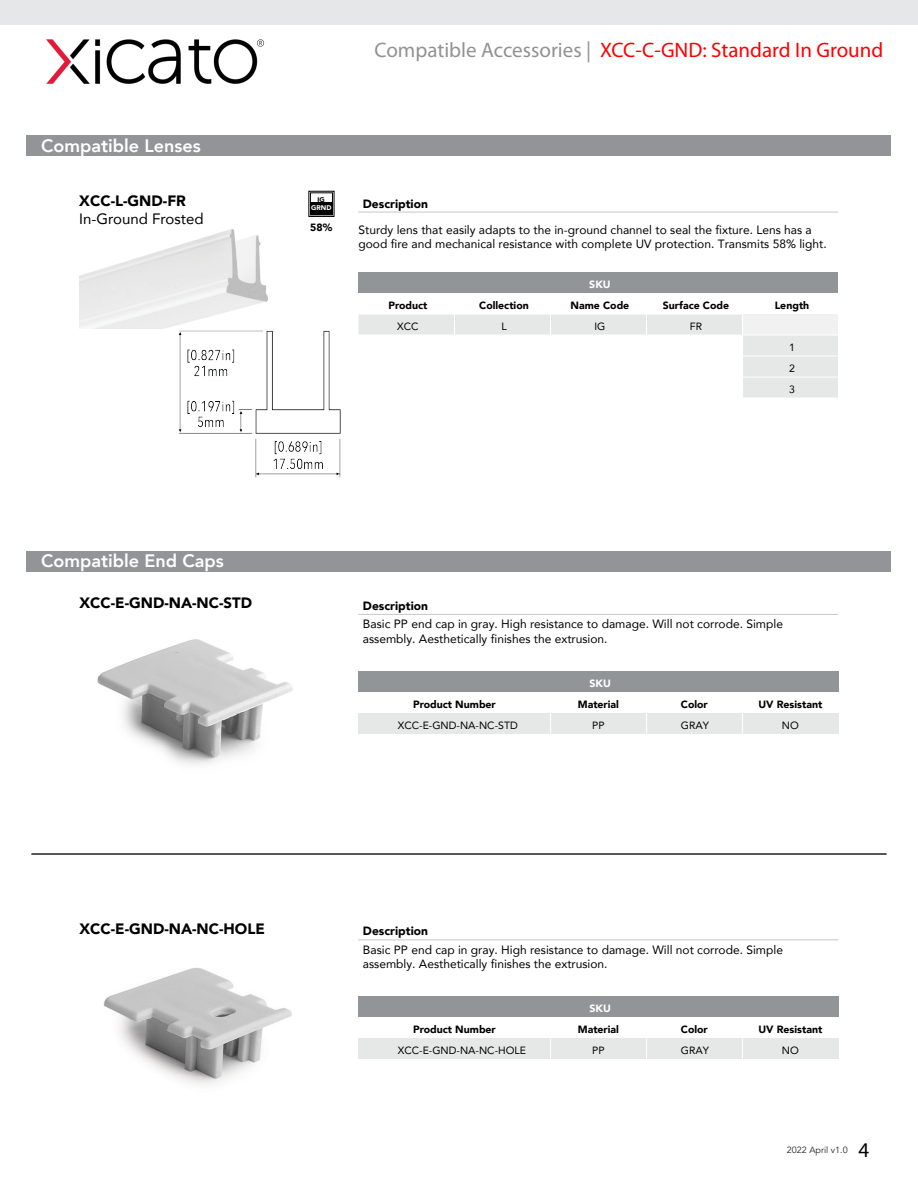
<style>
.page{position:relative;width:918px;height:1188px;background:#fff}
.page>*{position:absolute;margin:0;border:0;box-sizing:border-box;transform-origin:0 0}
.t1{font:21px "Myriad Pro";color:#f00}
.t2{font:21px "Myriad Pro";color:#000}
.t3{font:800 18px "Avenir";color:#fff}
.t4{font:900 15px "Avenir";color:#000}
.t5{font:15px "Avenir";color:#000}
.t6{font:12px/14.4px "Avenir";color:#000}
.t7{font:900 12px "Avenir";color:#000}
.t8{font:900 10.5px "Avenir";color:#000}
.t9{font:10.5px/21px "Avenir";color:#000;text-align:justify}
.t10{font:900 10.5px "Avenir";color:#fff}
.t11{font:9px "Avenir";color:#231f20}
.t12{font:900 6.75px "Avenir";color:#fff}
.t13{font:900 6.75px "Avenir";color:#000}
.s1{color:#929292}
</style>
<div class="page">
<div style="left:27px;top:135px;width:864px;height:21px;background:#929497"></div>
<div style="left:27px;top:551px;width:864px;height:21px;background:#929497"></div>
<div style="left:359px;top:671px;width:480px;height:21px;background:#929597"></div>
<div style="left:359px;top:713px;width:480px;height:21px;background:#e6e7e7"></div>
<svg style="left:550px;top:713px;width:1px;height:21px"></svg>
<svg style="left:646px;top:713px;width:1px;height:21px"></svg>
<svg style="left:742px;top:713px;width:1px;height:21px"></svg>
<hr style="left:358px;top:614px;width:480px;height:1px;background:#c6c7c9">
<img style="left:97px;top:639px;width:196px;height:126px">
<div style="left:359px;top:996px;width:480px;height:21px;background:#929597"></div>
<div style="left:359px;top:1038px;width:480px;height:21px;background:#e6e7e7"></div>
<svg style="left:550px;top:1038px;width:1px;height:21px"></svg>
<svg style="left:646px;top:1038px;width:1px;height:21px"></svg>
<svg style="left:742px;top:1038px;width:1px;height:21px"></svg>
<hr style="left:358px;top:940px;width:480px;height:1px;background:#c6c7c9">
<img style="left:103px;top:968px;width:189px;height:117px">
<hr style="left:358px;top:212px;width:480px;height:1px;background:#c6c7c9">
<img style="left:79px;top:229px;width:189px;height:100px">
<div style="left:358px;top:272px;width:480px;height:21px;background:#929597"></div>
<svg style="left:358px;top:314px;width:480px;height:84px"></svg>
<hr style="left:358px;top:335px;width:97px;height:1px;background:#fff">
<hr style="left:455px;top:335px;width:96px;height:1px;background:#fff">
<hr style="left:551px;top:335px;width:96px;height:1px;background:#fff">
<hr style="left:647px;top:335px;width:96px;height:1px;background:#fff">
<img style="left:145px;top:320px;width:230px;height:158px">
<div style="left:309px;top:191px;width:25px;height:26px;border:1px solid #000"></div>
<div style="left:310px;top:192px;width:23px;height:23px;border:1px solid #000"></div>
<div style="left:310px;top:202px;width:22px;height:13px;background:#000"></div>
<img style="left:46px;top:39px;width:218px;height:45px">
<hr style="left:31px;top:853px;width:856px;height:2px;background:#231f20">
<div style="left:0;top:0;width:918px;height:24px;background:#e6e7e8"></div>
<h2 class="t3" style="left:41px;top:132px;width:161px">Compatible Lenses</h2>
<h1 class="t1" style="left:374px;top:37px;width:510px"><span class="s1">Compatible Accessories |</span> XCC-C-GND: Standard In Ground</h1>
<p class="t4" style="left:79px;top:188px;width:108px">XCC-L-GND-FR</p>
<p class="t7" style="left:363px;top:193px;width:67px">Description</p>
<p class="t5" style="left:79px;top:207px;width:126px">In-Ground Frosted</p>
<p class="t13" style="left:318px;top:193px;width:9px">IG</p>
<p class="t12" style="left:311px;top:202px;width:22px">GRND</p>
<p class="t8" style="left:310px;top:219px;width:23px">58%</p>
<p class="t6" style="left:358px;top:222px;width:470px">Sturdy lens that easily adapts to the in-ground channel to seal the fixture. Lens has a good fire and mechanical resistance with complete UV protection. Transmits 58% light.</p>
<p class="t10" style="left:589px;top:275px;width:23px">SKU</p>
<h2 class="t3" style="left:41px;top:547px;width:184px">Compatible End Caps</h2>
<p class="t4" style="left:79px;top:590px;width:174px">XCC-E-GND-NA-NC-STD</p>
<p class="t4" style="left:79px;top:916px;width:187px">XCC-E-GND-NA-NC-HOLE</p>
<p class="t8" style="left:388px;top:296px;width:41px">Product</p>
<p class="t8" style="left:479px;top:296px;width:51px">Collection</p>
<p class="t8" style="left:571px;top:296px;width:60px">Name Code</p>
<p class="t8" style="left:663px;top:296px;width:68px">Surface Code</p>
<p class="t8" style="left:775px;top:296px;width:36px">Length</p>
<p class="t9" style="left:397px;top:315px;width:23px">XCC</p>
<p class="t9" style="left:501px;top:315px;width:7px">L</p>
<p class="t9" style="left:595px;top:315px;width:12px">IG</p>
<p class="t9" style="left:690px;top:315px;width:14px">FR</p>
<p class="t9" style="left:789px;top:336px;width:7px">1<br>2<br>3</p>
<p class="t7" style="left:363px;top:595px;width:67px">Description</p>
<p class="t6" style="left:363px;top:617px;width:422px">Basic PP end cap in gray. High resistance to damage. Will not corrode. Simple assembly. Aesthetically finishes the extrusion.</p>
<p class="t10" style="left:589px;top:674px;width:23px">SKU</p>
<p class="t8" style="left:413px;top:695px;width:84px">Product Number</p>
<p class="t8" style="left:578px;top:695px;width:43px">Material</p>
<p class="t8" style="left:681px;top:695px;width:29px">Color</p>
<p class="t8" style="left:759px;top:695px;width:65px">UV Resistant</p>
<p class="t9" style="left:398px;top:714px;width:121px">XCC-E-GND-NA-NC-STD</p>
<p class="t9" style="left:592px;top:714px;width:14px">PP</p>
<p class="t9" style="left:681px;top:714px;width:30px">GRAY</p>
<p class="t9" style="left:782px;top:714px;width:18px">NO</p>
<p class="t7" style="left:363px;top:921px;width:67px">Description</p>
<p class="t6" style="left:363px;top:942px;width:422px">Basic PP end cap in gray. High resistance to damage. Will not corrode. Simple assembly. Aesthetically finishes the extrusion.</p>
<p class="t10" style="left:589px;top:999px;width:23px">SKU</p>
<p class="t8" style="left:413px;top:1020px;width:84px">Product Number</p>
<p class="t8" style="left:578px;top:1020px;width:43px">Material</p>
<p class="t8" style="left:681px;top:1020px;width:29px">Color</p>
<p class="t8" style="left:759px;top:1020px;width:65px">UV Resistant</p>
<p class="t9" style="left:398px;top:1040px;width:130px">XCC-E-GND-NA-NC-HOLE</p>
<p class="t9" style="left:592px;top:1040px;width:14px">PP</p>
<p class="t9" style="left:681px;top:1040px;width:30px">GRAY</p>
<p class="t9" style="left:782px;top:1040px;width:18px">NO</p>
<p class="t11" style="left:787px;top:1145px;width:62px">2022 April v1.0</p>
<h1 class="t2" style="left:858px;top:1137px;width:12px">4</h1>
</div>
